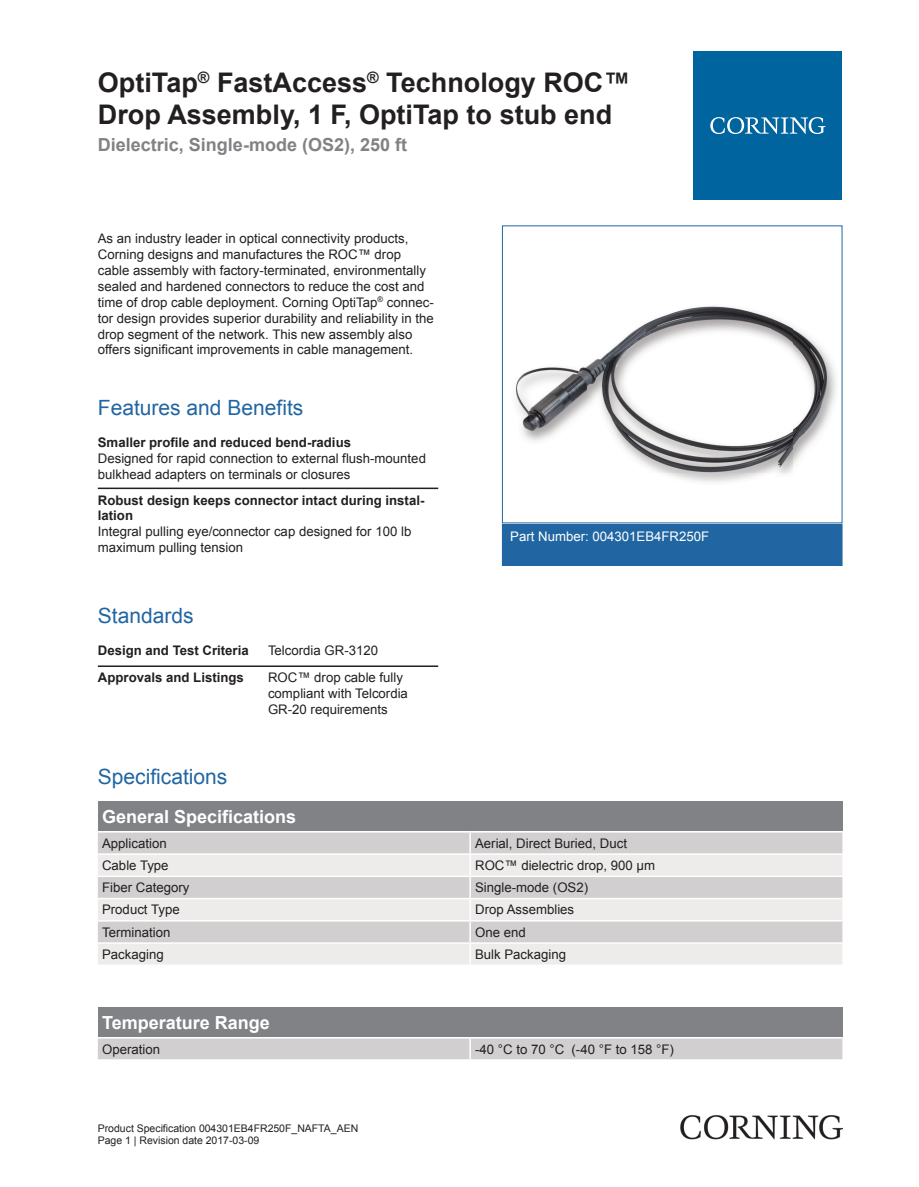
<style>
.page{position:relative;width:919px;height:1187px;background:#fff}
.page>*{position:absolute;margin:0;border:0;box-sizing:border-box;transform-origin:0 0}
.t1{font:700 27px/32.4px "Arial";color:#231f20}
.t2{font:21px "Arial";color:#2166a2}
.t3{font:700 18px "Arial";color:#fff}
.t4{font:700 18px "Arial";color:#808285}
.t5{font:13.2px/15.9px "Arial";color:#231f20}
.t6{font:700 13.2px/15.9px "Arial";color:#231f20}
.t7{font:13.2px "Arial";color:#fff}
.t8{font:10.5px/12.6px "Arial";color:#231f20}
</style>
<div class="page">
<div style="left:502px;top:523px;width:340px;height:42px;background:#2166a2"></div>
<div style="left:502px;top:523px;width:340px;height:43px;border:1px solid #2166a2"></div>
<hr style="left:98px;top:487px;width:340px;height:2px;background:#231f20">
<hr style="left:98px;top:665px;width:170px;height:2px;background:#231f20">
<hr style="left:268px;top:665px;width:170px;height:2px;background:#231f20">
<div style="left:98px;top:801px;width:744px;height:30px;background:#808285"></div>
<div style="left:98px;top:832px;width:744px;height:21px;background:#d1cfcf"></div>
<svg style="left:98px;top:855px;width:744px;height:109px;background:#e2e0e0"></svg>
<hr style="left:469px;top:832px;width:2px;height:21px;background:#fff">
<hr style="left:469px;top:854px;width:2px;height:21px;background:#fff">
<hr style="left:469px;top:877px;width:2px;height:20px;background:#fff">
<hr style="left:469px;top:899px;width:2px;height:21px;background:#fff">
<hr style="left:469px;top:921px;width:2px;height:21px;background:#fff">
<hr style="left:469px;top:943px;width:2px;height:21px;background:#fff">
<hr style="left:98px;top:875px;width:372px;height:2px;background:#fff">
<hr style="left:470px;top:875px;width:372px;height:2px;background:#fff">
<hr style="left:98px;top:897px;width:372px;height:2px;background:#fff">
<hr style="left:470px;top:897px;width:372px;height:2px;background:#fff">
<hr style="left:98px;top:920px;width:372px;height:1px;background:#fff">
<hr style="left:470px;top:920px;width:372px;height:1px;background:#fff">
<hr style="left:98px;top:942px;width:372px;height:1px;background:#fff">
<hr style="left:470px;top:942px;width:372px;height:1px;background:#fff">
<div style="left:98px;top:1007px;width:744px;height:29px;background:#808285"></div>
<div style="left:98px;top:1038px;width:744px;height:21px;background:#d1cfcf"></div>
<hr style="left:469px;top:1038px;width:2px;height:21px;background:#fff">
<div style="left:693px;top:51px;width:149px;height:149px;background:#00649e"></div>
<svg style="left:710px;top:117px;width:115px;height:17px"></svg>
<img style="left:680px;top:1115px;width:162px;height:24px">
<img style="left:515px;top:306px;width:321px;height:176px">
<h1 class="t1" style="left:98px;top:66px;width:534px">OptiTap<sup>®</sup> FastAccess<sup>®</sup> Technology ROC™<br>Drop Assembly, 1 F, OptiTap to stub end</h1>
<h3 class="t4" style="left:98px;top:132px;width:311px">Dielectric, Single-mode (OS2), 250 ft</h3>
<p class="t5" style="left:98px;top:231px;width:337px">As an industry leader in optical connectivity products, Corning designs and manufactures the ROC™ drop cable assembly with factory -terminated, environmentally sealed and hardened connectors to reduce the cost and time of drop cable deployment. Corning OptiTap<sup>®</sup> connec&shy;tor design provides superior durability and reliability in the drop segment of the network. This new assembly also offers significant improvements in cable management.</p>
<h2 class="t2" style="left:98px;top:393px;width:207px">Features and Benefits</h2>
<p class="t6" style="left:98px;top:434px;width:255px">Smaller profile and reduced bend-radius</p>
<p class="t5" style="left:98px;top:450px;width:329px">Designed for rapid connection to external flush-mounted bulkhead adapters on terminals or closures</p>
<p class="t6" style="left:98px;top:492px;width:328px">Robust design keeps connector intact during instal&shy;lation</p>
<p class="t5" style="left:98px;top:523px;width:315px">Integral pulling eye/connector cap designed for 100 lb maximum pulling tension</p>
<h2 class="t2" style="left:98px;top:601px;width:97px">Standards</h2>
<p class="t6" style="left:98px;top:643px;width:152px">Design and Test Criteria</p>
<p class="t5" style="left:268px;top:642px;width:112px">Telcordia GR-3120</p>
<p class="t6" style="left:98px;top:670px;width:147px">Approvals and Listings</p>
<p class="t5" style="left:268px;top:669px;width:141px">ROC™ drop cable fully compliant with Telcordia<br>GR-20 requirements</p>
<p class="t7" style="left:510px;top:527px;width:200px">Part Number: 004301EB4FR250F</p>
<h2 class="t2" style="left:98px;top:762px;width:131px">Specifications</h2>
<h3 class="t3" style="left:102px;top:803px;width:196px">General Specifications</h3>
<p class="t5" style="left:102px;top:835px;width:66px">Application</p>
<p class="t5" style="left:475px;top:835px;width:153px">Aerial, Direct Buried, Duct</p>
<p class="t5" style="left:102px;top:857px;width:68px">Cable Type</p>
<p class="t5" style="left:475px;top:857px;width:181px">ROC™ dielectric drop, 900 µm</p>
<p class="t5" style="left:102px;top:879px;width:89px">Fiber Category</p>
<p class="t5" style="left:475px;top:879px;width:114px">Single-mode (OS2)</p>
<p class="t5" style="left:102px;top:901px;width:79px">Product Type</p>
<p class="t5" style="left:475px;top:901px;width:101px">Drop Assemblies</p>
<p class="t5" style="left:102px;top:923px;width:70px">Termination</p>
<p class="t5" style="left:475px;top:923px;width:52px">One end</p>
<p class="t5" style="left:102px;top:946px;width:63px">Packaging</p>
<p class="t5" style="left:475px;top:946px;width:92px">Bulk Packaging</p>
<h3 class="t3" style="left:102px;top:1009px;width:169px">Temperature Range</h3>
<p class="t5" style="left:102px;top:1040px;width:59px">Operation</p>
<p class="t5" style="left:475px;top:1040px;width:200px">-40 °C to 70 °C (-40 °F to 158 °F)</p>
<p class="t8" style="left:98px;top:1121px;width:262px">Product Specification 004301EB4FR250F_NAFTA_AEN<br>Page 1 | Revision date 2017-03-09</p>
</div>
